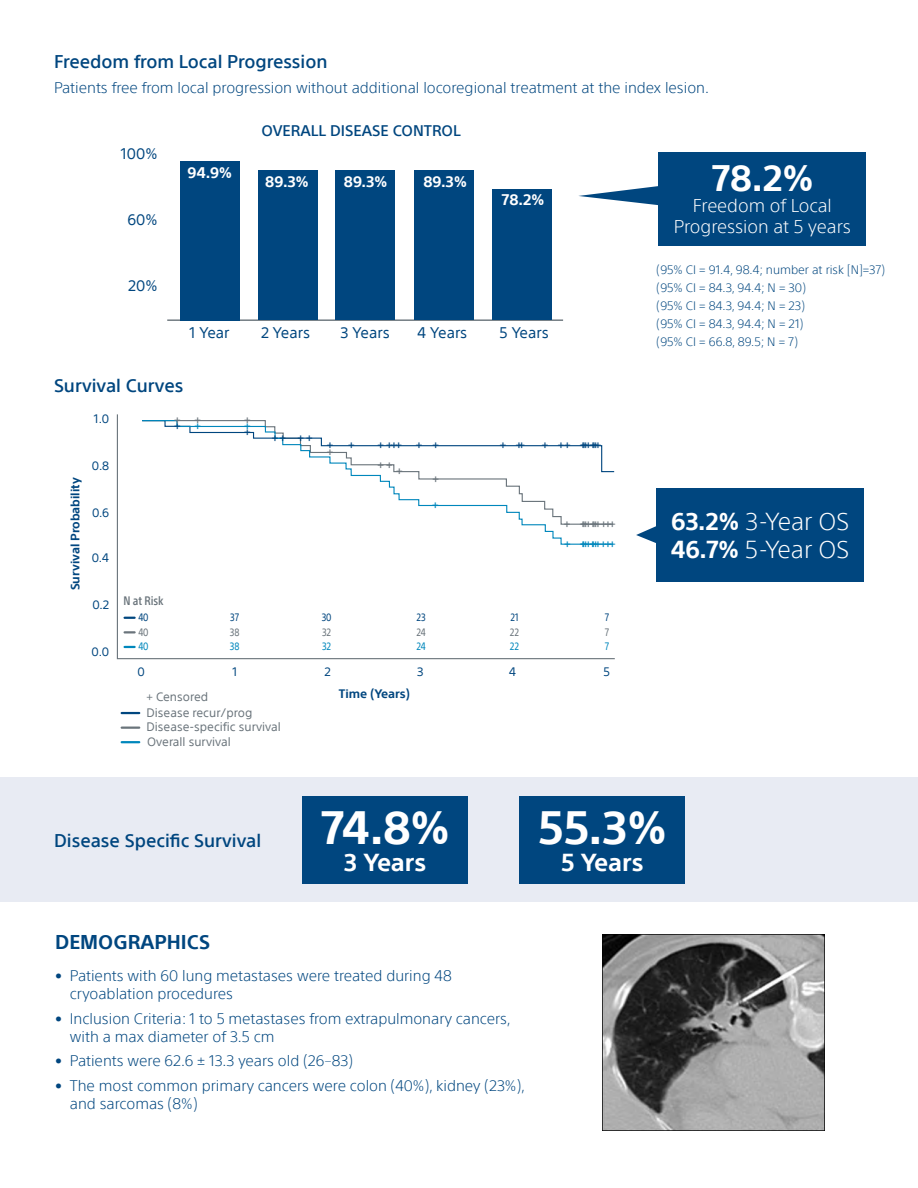
<style>
.page{position:relative;width:918px;height:1188px;background:#fff}
.page>*{position:absolute;margin:0;border:0;box-sizing:border-box;transform-origin:0 0}
.t1{font:700 45.6px "SST";color:#fff}
.t2{font:700 36px "SST";color:#fff}
.t3{font:300 24px/28.8px "SST";color:#fff}
.t4{font:700 24px "SST";letter-spacing:-.005em;color:#fff}
.t5{font:700 19.5px "SST";color:#00467f}
.t6{font:500 18px "SST";color:#00467f}
.t7{font:300 18px/21px "SST";color:#fff;text-align:center}
.t8{font:300 15px/18px "SST";color:#00467f}
.t9{font:15px "SST";color:#00467f}
.t10{font:700 15px "SST";color:#fff}
.t11{font:500 15px "SST";color:#00467f}
.t12{font:300 12px/18px "SST";color:#00467f}
.t13{font:12px/14.2px "SST";color:#6a747b}
.t14{font:700 12px "SST";color:#00467f}
.t15{font:500 12px "SST";color:#00467f}
.t16{font:12px "SST";color:#00467f}
.t17{font:500 12px "SST";color:#6a747b}
.t18{font:500 12px "SST";color:#0087bc}
.t19{font:500 condensed 12px "SST";color:#6a747b}
.t20{font:condensed 10.5px "SST";color:#00467f}
.t21{font:condensed 10.5px "SST";color:#6a747b}
.t22{font:condensed 10.5px "SST";color:#0087bc}
.s1{font-weight:700}
</style>
<div class="page">
<div style="left:659px;top:152px;width:207px;height:94px;background:#00467f"></div>
<svg style="left:578px;top:186px;width:81px;height:20px"></svg>
<div style="left:656px;top:488px;width:208px;height:94px;background:#00467f"></div>
<svg style="left:636px;top:526px;width:20px;height:17px"></svg>
<div style="left:0;top:778px;width:918px;height:124px;background:#e8ebf3"></div>
<div style="left:302px;top:796px;width:166px;height:88px;background:#00467f"></div>
<div style="left:520px;top:796px;width:165px;height:88px;background:#00467f"></div>
<img style="left:603px;top:934px;width:221px;height:197px">
<svg style="left:116px;top:414px;width:499px;height:246px"></svg>
<svg style="left:122px;top:712px;width:17px;height:2px"></svg>
<svg style="left:122px;top:727px;width:17px;height:2px"></svg>
<svg style="left:125px;top:617px;width:10px;height:2px"></svg>
<svg style="left:125px;top:631px;width:10px;height:2px"></svg>
<svg style="left:141px;top:419px;width:473px;height:126px"></svg>
<svg style="left:125px;top:646px;width:10px;height:2px"></svg>
<svg style="left:122px;top:741px;width:17px;height:2px"></svg>
<hr style="left:167px;top:319px;width:396px;height:2px;background:#6a747b">
<div style="left:180px;top:161px;width:60px;height:159px;background:#00467f"></div>
<div style="left:258px;top:171px;width:60px;height:149px;background:#00467f"></div>
<div style="left:335px;top:171px;width:60px;height:149px;background:#00467f"></div>
<div style="left:414px;top:171px;width:60px;height:149px;background:#00467f"></div>
<div style="left:492px;top:189px;width:60px;height:131px;background:#00467f"></div>
<p class="t6" style="left:54px;top:51px;width:275px">Freedom from Local Progression</p>
<p class="t8" style="left:54px;top:78px;width:657px">Patients free from local progression without additional locoregional treatment at the index lesion.</p>
<p class="t9" style="left:121px;top:145px;width:38px">100%</p>
<p class="t9" style="left:127px;top:211px;width:32px">60%</p>
<p class="t9" style="left:128px;top:277px;width:31px">20%</p>
<p class="t10" style="left:188px;top:164px;width:46px">94.9%</p>
<p class="t11" style="left:262px;top:122px;width:201px">OVERALL DISEASE CONTROL</p>
<p class="t10" style="left:265px;top:172px;width:45px">89.3%</p>
<p class="t10" style="left:344px;top:172px;width:45px">89.3%</p>
<p class="t10" style="left:423px;top:172px;width:45px">89.3%</p>
<p class="t10" style="left:502px;top:191px;width:44px">78.2%</p>
<p class="t9" style="left:190px;top:324px;width:42px">1 Year</p>
<p class="t9" style="left:261px;top:324px;width:51px">2 Years</p>
<p class="t9" style="left:341px;top:324px;width:51px">3 Years</p>
<p class="t9" style="left:418px;top:324px;width:51px">4 Years</p>
<p class="t9" style="left:500px;top:324px;width:51px">5 Years</p>
<p class="t6" style="left:54px;top:375px;width:131px">Survival Curves</p>
<p class="t16" style="left:94px;top:412px;width:17px">1.0</p>
<p class="t14" style="left:68px;top:590px;width:114px;rotate:-90deg">Survival Probability</p>
<p class="t16" style="left:92px;top:459px;width:19px">0.8</p>
<p class="t16" style="left:92px;top:505px;width:19px">0.6</p>
<p class="t16" style="left:92px;top:551px;width:19px">0.4</p>
<p class="t16" style="left:92px;top:598px;width:18px">0.2</p>
<p class="t16" style="left:92px;top:644px;width:19px">0.0</p>
<p class="t17" style="left:174px;top:413px;width:28px">+ +</p>
<p class="t17" style="left:244px;top:413px;width:8px">+</p>
<p class="t15" style="left:174px;top:419px;width:8px">+</p>
<p class="t18" style="left:194px;top:419px;width:8px">+</p>
<p class="t18" style="left:244px;top:419px;width:8px">+</p>
<p class="t15" style="left:244px;top:425px;width:8px">+</p>
<p class="t19" style="left:123px;top:593px;width:42px">N at Risk</p>
<p class="t20" style="left:138px;top:611px;width:12px">40</p>
<p class="t21" style="left:138px;top:626px;width:12px">40</p>
<p class="t22" style="left:138px;top:640px;width:12px">40</p>
<p class="t20" style="left:230px;top:611px;width:10px">37</p>
<p class="t21" style="left:230px;top:626px;width:11px">38</p>
<p class="t22" style="left:230px;top:640px;width:11px">38</p>
<p class="t15" style="left:272px;top:430px;width:16px">++</p>
<p class="t15" style="left:297px;top:430px;width:17px">++</p>
<p class="t15" style="left:327px;top:438px;width:29px">+ +</p>
<p class="t15" style="left:391px;top:438px;width:8px">+</p>
<p class="t17" style="left:377px;top:457px;width:17px">++</p>
<p class="t15" style="left:377px;top:438px;width:63px">+++ + +</p>
<p class="t17" style="left:327px;top:445px;width:8px">+</p>
<p class="t17" style="left:396px;top:464px;width:8px">+</p>
<p class="t17" style="left:433px;top:471px;width:8px">+</p>
<p class="t18" style="left:432px;top:498px;width:8px">+</p>
<p class="t20" style="left:322px;top:611px;width:11px">30</p>
<p class="t21" style="left:322px;top:626px;width:11px">32</p>
<p class="t22" style="left:322px;top:640px;width:11px">32</p>
<p class="t20" style="left:417px;top:611px;width:11px">23</p>
<p class="t21" style="left:416px;top:626px;width:11px">24</p>
<p class="t22" style="left:416px;top:640px;width:11px">24</p>
<p class="t15" style="left:500px;top:438px;width:27px">+ ++</p>
<p class="t15" style="left:542px;top:438px;width:61px">+ + + ++++++</p>
<p class="t17" style="left:564px;top:517px;width:8px">+</p>
<p class="t17" style="left:581px;top:517px;width:20px">+++ ++</p>
<p class="t17" style="left:595px;top:517px;width:22px">++++</p>
<p class="t20" style="left:510px;top:611px;width:10px">21</p>
<p class="t21" style="left:510px;top:626px;width:11px">22</p>
<p class="t22" style="left:510px;top:640px;width:11px">22</p>
<p class="t18" style="left:564px;top:536px;width:36px">+ +++</p>
<p class="t18" style="left:585px;top:536px;width:32px">++++++</p>
<p class="t20" style="left:605px;top:611px;width:6px">7</p>
<p class="t21" style="left:605px;top:626px;width:6px">7</p>
<p class="t22" style="left:605px;top:640px;width:6px">7</p>
<p class="t16" style="left:137px;top:665px;width:9px">0</p>
<p class="t16" style="left:232px;top:665px;width:6px">1</p>
<p class="t16" style="left:325px;top:665px;width:8px">2</p>
<p class="t16" style="left:417px;top:665px;width:8px">3</p>
<p class="t16" style="left:509px;top:665px;width:8px">4</p>
<p class="t16" style="left:604px;top:665px;width:8px">5</p>
<p class="t13" style="left:147px;top:705px;width:136px">Disease recur/prog<br>Disease-specific survival</p>
<p class="t14" style="left:339px;top:687px;width:72px">Time (Years)</p>
<p class="t13" style="left:147px;top:690px;width:63px">+ Censored</p>
<p class="t13" style="left:147px;top:734px;width:85px">Overall survival</p>
<h2 class="t2" style="left:711px;top:157px;width:103px">78.2%</h2>
<p class="t7" style="left:674px;top:195px;width:179px">Freedom of Local<br>Progression at 5 years</p>
<p class="t12" style="left:657px;top:260px;width:230px">(95% CI = 91.4, 98.4; number at risk [N]=37) (95% CI = 84.3, 94.4; N = 30)<br>(95% CI = 84.3, 94.4; N = 23)<br>(95% CI = 84.3, 94.4; N = 21)<br>(95% CI = 66.8, 89.5; N = 7)</p>
<h3 class="t3" style="left:671px;top:506px;width:180px"><span class="s1">63.2%</span> 3-Year OS<br><span class="s1">46.7%</span> 5-Year OS</h3>
<p class="t6" style="left:54px;top:830px;width:209px">Disease Specific Survival</p>
<h1 class="t1" style="left:321px;top:801px;width:131px">74.8%</h1>
<h3 class="t4" style="left:344px;top:848px;width:84px">3 Years</h3>
<h1 class="t1" style="left:538px;top:801px;width:130px">55.3%</h1>
<h3 class="t4" style="left:561px;top:848px;width:84px">5 Years</h3>
<h3 class="t5" style="left:55px;top:931px;width:157px">DEMOGRAPHICS</h3>
<p class="t8" style="left:70px;top:966px;width:384px;text-indent:-15px">• Patients with 60 lung metastases were treated during 48 cryoablation procedures</p>
<p class="t8" style="left:70px;top:1009px;width:443px;text-indent:-15px">• Inclusion Criteria: 1 to 5 metastases from extrapulmonary cancers, with a max diameter of 3.5 cm</p>
<p class="t8" style="left:55px;top:1052px;width:299px">• Patients were 62.6 ± 13.3 years old (26–83)</p>
<p class="t8" style="left:70px;top:1077px;width:457px;text-indent:-15px">• The most common primary cancers were colon (40%), kidney (23%), and sarcomas (8%)</p>
</div>
